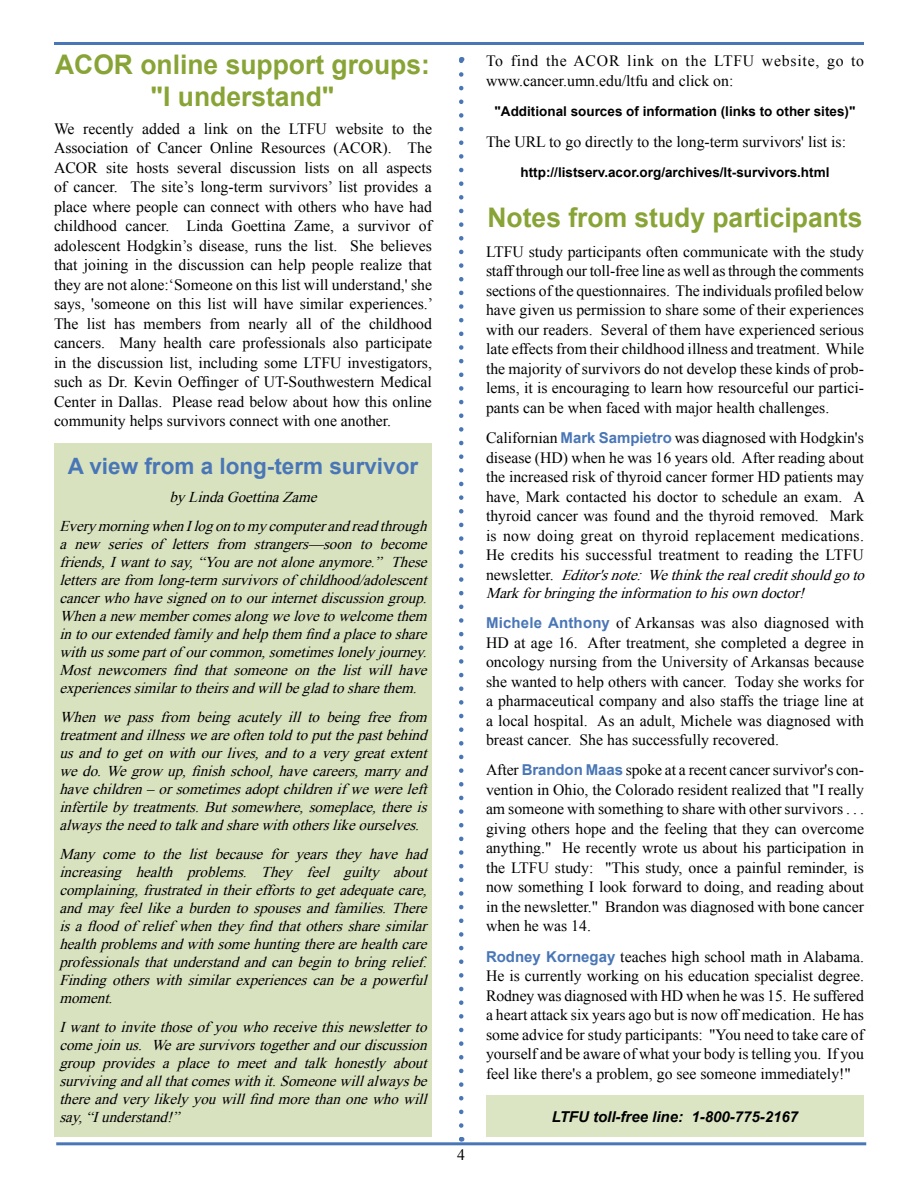
<style>
.page{position:relative;width:918px;height:1188px;background:#fff}
.page>*{position:absolute;margin:0;border:0;box-sizing:border-box;transform-origin:0 0}
.Subhead_1{font:700 27px "Arial";color:#88a436}
.t1{font:700 22.5px "Arial";color:#4976b6}
.continued{font:15.75px/19.5px "Times New Roman";color:#000;text-align:justify}
.continued-2{font:15.75px/19.5px "Times New Roman";letter-spacing:.05em;color:#000}
.continued-3{font:italic 15px/18px "Times New Roman";color:#000;text-align:justify}
.continued-4{font:italic 700 15px "Arial";color:#000}
.continued-5{font:700 13.5px "Arial";color:#000}
.s1{font-family:"Arial";font-weight:700;font-size:15px;color:#4976b6}
.s2{font-style:normal;font-size:15.75px}
</style>
<div class="page">
<hr style="left:56px;top:1142px;width:810px;height:3px;background:#4976b6">
<hr style="left:54px;top:42px;width:810px;height:3px;background:#4976b6">
<svg style="left:459px;top:57px;width:4px;height:1084px"></svg>
<div style="left:54px;top:444px;width:378px;height:693px;background:#d9e2bf"></div>
<div style="left:486px;top:1095px;width:378px;height:42px;background:#dbe4c3"></div>
<p class="Subhead_1" style="left:55px;top:46px;width:376px">ACOR online support groups:</p>
<p class="Subhead_1" style="left:151px;top:79px;width:185px">"I understand"</p>
<p class="continued" style="left:54px;top:119px;width:381px">We recently added a link on the LTFU website to the Association of Cancer Online Resources (ACOR). The ACOR site hosts several discussion lists on all aspects of cancer. The site’s long-term survivors’ list provides a place where people can connect with others who have had childhood cancer. Linda Goettina Zame, a survivor of adolescent Hodgkin’s disease, runs the list. She believes that joining in the discussion can help people realize that they are not alone:‘Someone on this list will understand,' she says, 'someone on this list will have similar experiences.’ The list has members from nearly all of the childhood cancers. Many health care professionals also participate in the discussion list, including some LTFU investigators, such as Dr. Kevin Oeffinger of UT-Southwestern Medical Center in Dallas. Please read below about how this online community helps survivors connect with one another.</p>
<p class="t1" style="left:68px;top:451px;width:352px">A view from a long-term survivor</p>
<p class="continued-3" style="left:169px;top:488px;width:154px">byLindaGoettinaZame</p>
<p class="continued-3" style="left:59px;top:517px;width:374px">EverymorningwhenIlogontomycomputerandreadthrough a new series of letters from strangers—soon to become friends,Iwanttosay,“Youarenotaloneanymore.” These lettersarefrom long-term survivorsof childhood/adolescent cancerwhohavesignedontoourinternetdiscussiongroup.<br>Whenanew membercomesalongwelovetowelcomethem intoourextendedfamilyandhelpthem findaplacetoshare withussomepartof ourcommon,sometimeslonelyjourney.<br>Most newcomers find that someone on the list will have experiencessimilartotheirsandwillbegladtosharethem.</p>
<p class="continued-3" style="left:59px;top:708px;width:374px">When we pass from being acutely ill to being free from treatmentandillnessweareoftentoldtoputthepastbehind usandtogetonwithourlives,andtoaverygreatextent wedo.Wegrow up,finishschool,havecareers,marryand havechildren–orsometimesadoptchildrenif wewereleft infertilebytreatments.Butsomewhere,someplace,thereis alwaystheneedtotalkandsharewithotherslikeourselves.</p>
<p class="continued-3" style="left:59px;top:845px;width:374px">Many come to the list because for years they have had increasing health problems. They feel guilty about complaining,frustratedintheireffortstogetadequatecare, andmayfeellikeaburdentospousesandfamilies.There isafloodof relief whentheyfindthatotherssharesimilar healthproblemsandwithsomehuntingtherearehealthcare professionalsthatunderstandandcanbegintobringrelief.<br>Findingotherswithsimilarexperiencescanbeapowerful moment.</p>
<p class="continued-3" style="left:59px;top:1017px;width:374px">Iwanttoinvitethoseof youwhoreceivethisnewsletterto comejoinus. Wearesurvivorstogetherandourdiscussion group provides a place to meet and talk honestly about survivingandallthatcomeswithit.Someonewillalwaysbe thereandverylikelyyouwillfindmorethanonewhowill say,“Iunderstand!”</p>
<p class="continued" style="left:457px;top:1145px;width:9px">4</p>
<p class="continued-2" style="left:486px;top:51px;width:380px">To find the ACOR link on the LTFU website, go to www.cancer.umn.edu/ltfu and click on:</p>
<p class="continued-5" style="left:495px;top:103px;width:362px">"Additional sources of information (links to other sites)"</p>
<p class="continued" style="left:486px;top:131px;width:362px">The URL to go directly to the long-term survivors' list is:</p>
<p class="continued-5" style="left:521px;top:163px;width:310px">http://listserv.acor.org/archives/lt-survivors.html</p>
<p class="Subhead_1" style="left:488px;top:200px;width:376px">Notes from study participants</p>
<p class="continued" style="left:486px;top:242px;width:380px">LTFU study participants often communicate with the study staff through our toll-free line as well as through the comments sections of the questionnaires. The individuals profiled below have given us permission to share some of their experiences with our readers. Several of them have experienced serious late effects from their childhood illness and treatment. While the majority of survivors do not develop these kinds of prob&shy;lems, it is encouraging to learn how resourceful our partici&shy;pants can be when faced with major health challenges.</p>
<p class="continued" style="left:486px;top:428px;width:380px">Californian <span class="s1">Mark Sampietro</span> was diagnosed with Hodgkin's disease (HD) when he was 16 years old. After reading about the increased risk of thyroid cancer former HD patients may have, Mark contacted his doctor to schedule an exam. A thyroid cancer was found and the thyroid removed. Mark is now doing great on thyroid replacement medications.<br>He credits his successful treatment to reading the LTFU</p>
<p class="continued-3" style="left:486px;top:565px;width:385px"><span class="s2">n e w s l e t t e r .</span> Editor'snote:Wethinktherealcreditshouldgoto<br>Markforbringingtheinformationtohisowndoctor!</p>
<p class="continued" style="left:486px;top:613px;width:380px"><span class="s1">Michele Anthony</span> of Arkansas was also diagnosed with HD at age 16. After treatment, she completed a degree in oncology nursing from the University of Arkansas because she wanted to help others with cancer. Today she works for a pharmaceutical company and also staffs the triage line at a local hospital. As an adult, Michele was diagnosed with breast cancer. She has successfully recovered.</p>
<p class="continued" style="left:486px;top:760px;width:380px">After <span class="s1">Brandon Maas</span> spoke at a recent cancer survivor's con&shy;vention in Ohio, the Colorado resident realized that "I really am someone with something to share with other survivors . . . giving others hope and the feeling that they can overcome anything." He recently wrote us about his participation in the LTFU study: "This study, once a painful reminder, is now something I look forward to doing, and reading about in the newsletter." Brandon was diagnosed with bone cancer when he was 14.</p>
<p class="continued" style="left:486px;top:946px;width:380px"><span class="s1">Rodney Kornegay</span> teaches high school math in Alabama.<br>He is currently working on his education specialist degree.<br>Rodney was diagnosed with HD when he was 15. He suffered a heart attack six years ago but is now off medication. He has some advice for study participants: "You need to take care of yourself and be aware of what your body is telling you. If you feel like there's a problem, go see someone immediately!"</p>
<p class="continued-4" style="left:552px;top:1106px;width:248px">LTFU toll-free line: 1-800-775-2167</p>
</div>
